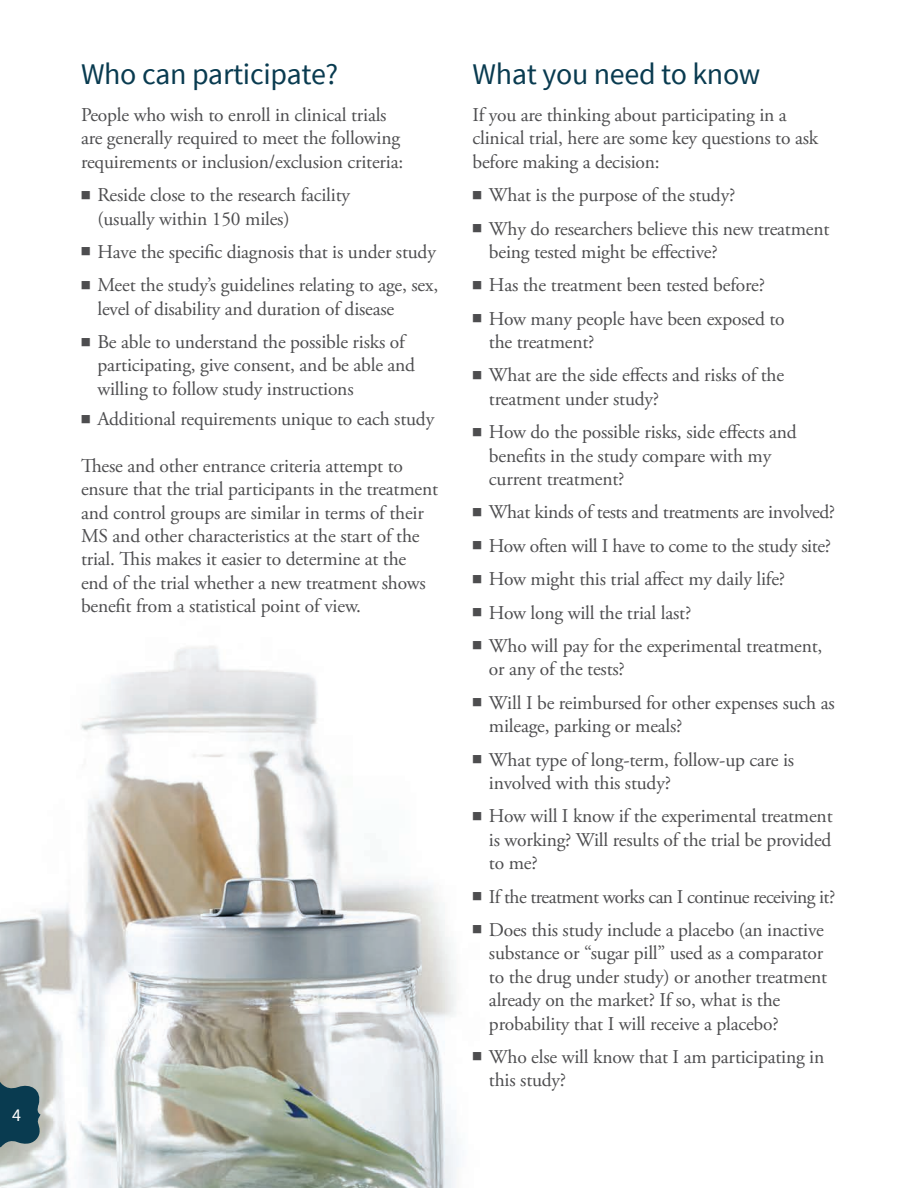
<style>
.page{position:relative;width:918px;height:1188px;background:#fff}
.page>*{position:absolute;margin:0;border:0;box-sizing:border-box;transform-origin:0 0}
.t1{font:30px "Source Sans Pro";letter-spacing:-.01em;color:#093b50}
.t2{font:19.5px/23.4px "Adobe Garamond Pro";letter-spacing:-.01em;color:#4d4d4f}
.t3{font:19.5px "Adobe Garamond Pro";letter-spacing:-.03em;color:#4d4d4f}
.t4{font:18px "Source Sans Pro";color:#fff}
.s1{font-family:"STIX General"}
</style>
<div class="page">
<img style="left:0;top:646px;width:459px;height:542px">
<svg style="left:0;top:1082px;width:43px;height:66px;background:#345b68"></svg>
<p class="t4" style="left:12px;top:1104px;width:10px">4</p>
<h1 class="t1" style="left:81px;top:55px;width:259px">Who can participate?</h1>
<p class="t2" style="left:81px;top:104px;width:324px">People who wish to enroll in clinical trials are generally required to meet the following requirements or inclusion/exclusion criteria:</p>
<p class="t2" style="left:97px;top:184px;width:254px;text-indent:-16px"><span class="s1">▪</span> Reside close to the research facility (usually within 150 miles)</p>
<p class="t2" style="left:81px;top:241px;width:356px"><span class="s1">▪</span> Have the specific diagnosis that is under study</p>
<p class="t2" style="left:97px;top:274px;width:342px;text-indent:-16px"><span class="s1">▪</span> Meet the study’s guidelines relating to age, sex, level of disability and duration of disease</p>
<p class="t2" style="left:97px;top:331px;width:319px;text-indent:-16px"><span class="s1">▪</span> Be able to understand the possible risks of participating, give consent, and be able and willing to follow study instructions</p>
<p class="t2" style="left:81px;top:408px;width:355px"><span class="s1">▪</span> Additional requirements unique to each study</p>
<p class="t2" style="left:81px;top:455px;width:359px">These and other entrance criteria attempt to ensure that the trial participants in the treatment and control groups are similar in terms of their MS and other characteristics at the start of the trial. This makes it easier to determine at the end of the trial whether a new treatment shows benefit from a statistical point of view.</p>
<h1 class="t1" style="left:472px;top:55px;width:289px">What you need to know</h1>
<p class="t2" style="left:472px;top:104px;width:347px">If you are thinking about participating in a clinical trial, here are some key questions to ask before making a decision:</p>
<p class="t2" style="left:472px;top:184px;width:264px"><span class="s1">▪</span> What is the purpose of the study?</p>
<p class="t2" style="left:489px;top:217px;width:342px;text-indent:-16px"><span class="s1">▪</span> Why do researchers believe this new treatment being tested might be effective?</p>
<p class="t2" style="left:472px;top:274px;width:294px"><span class="s1">▪</span> Has the treatment been tested before?</p>
<p class="t2" style="left:489px;top:308px;width:297px;text-indent:-16px"><span class="s1">▪</span> How many people have been exposed to the treatment?</p>
<p class="t2" style="left:489px;top:364px;width:297px;text-indent:-16px"><span class="s1">▪</span> What are the side effects and risks of the treatment under study?</p>
<p class="t2" style="left:489px;top:421px;width:309px;text-indent:-16px"><span class="s1">▪</span> How do the possible risks, side effects and benefits in the study compare with my current treatment?</p>
<p class="t2" style="left:472px;top:501px;width:364px"><span class="s1">▪</span> What kinds of tests and treatments are involved?</p>
<p class="t2" style="left:472px;top:535px;width:360px"><span class="s1">▪</span> How often will I have to come to the study site?</p>
<p class="t2" style="left:472px;top:568px;width:314px"><span class="s1">▪</span> How might this trial affect my daily life?</p>
<p class="t2" style="left:472px;top:601px;width:220px"><span class="s1">▪</span> How long will the trial last?</p>
<p class="t2" style="left:489px;top:635px;width:335px;text-indent:-16px"><span class="s1">▪</span> Who will pay for the experimental treatment, or any of the tests?</p>
<p class="t2" style="left:489px;top:692px;width:347px;text-indent:-16px"><span class="s1">▪</span> Will I be reimbursed for other expenses such as mileage, parking or meals?</p>
<p class="t2" style="left:489px;top:748px;width:307px;text-indent:-16px"><span class="s1">▪</span> What type of long-term, follow-up care is involved with this study?</p>
<p class="t2" style="left:489px;top:805px;width:345px;text-align:justify;text-indent:-16px"><span class="s1">▪</span> How will I know if the experimental treatment is working? Will results of the trial be provided to me?</p>
<p class="t3" style="left:472px;top:885px;width:364px"><span class="s1">▪</span> If the treatment works can I continue receiving it?</p>
<p class="t2" style="left:489px;top:919px;width:340px;text-indent:-16px"><span class="s1">▪</span> Does this study include a placebo (an inactive substance or “sugar pill” used as a comparator to the drug under study) or another treatment already on the market? If so, what is the probability that I will receive a placebo?</p>
<p class="t2" style="left:489px;top:1046px;width:337px;text-indent:-16px"><span class="s1">▪</span> Who else will know that I am participating in this study?</p>
</div>
